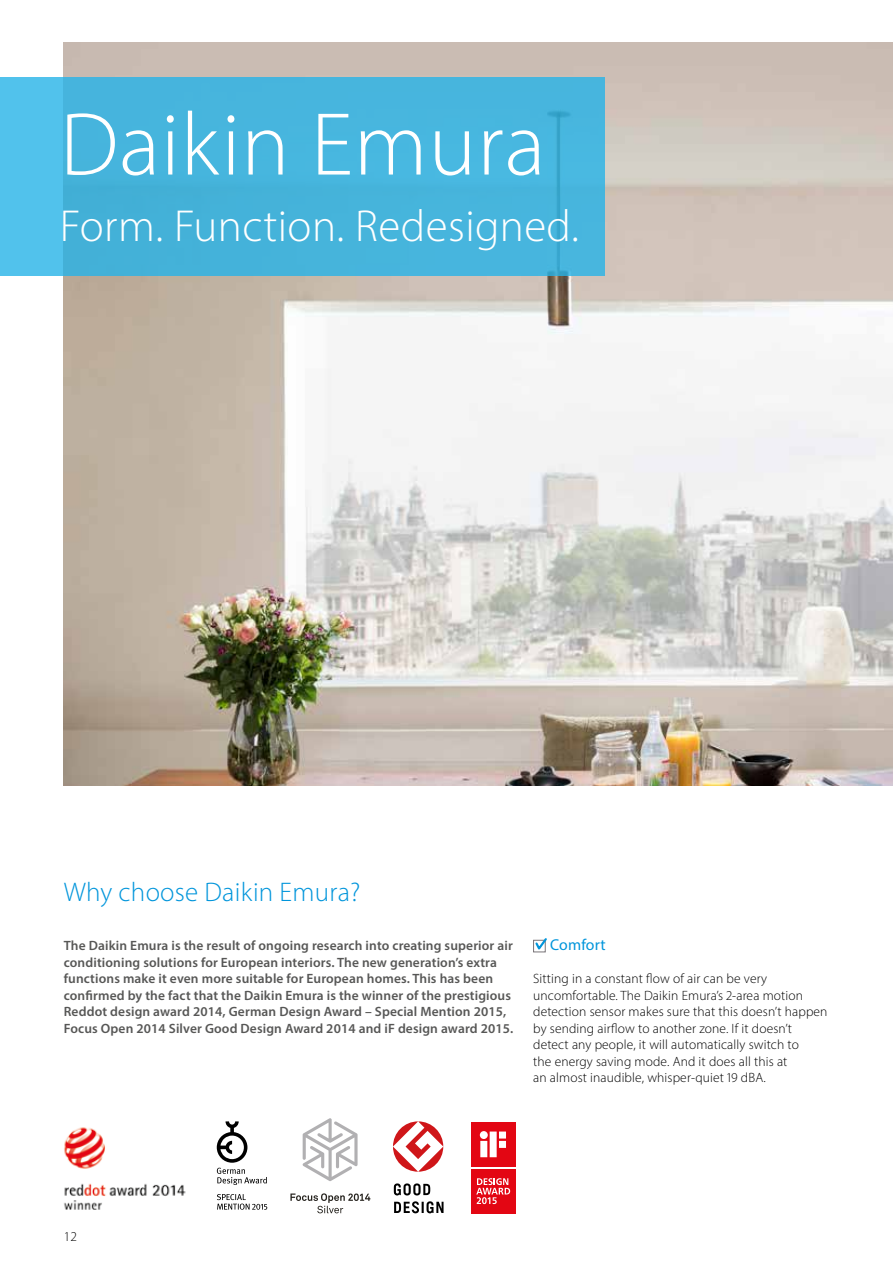
<style>
.page{position:relative;width:893px;height:1263px;background:#fff}
.page>*{position:absolute;margin:0;border:0;box-sizing:border-box;transform-origin:0 0}
.t1{font:300 90px "Myriad Pro";letter-spacing:.01em;color:#fff}
.t2{font:300 45px "Myriad Pro";letter-spacing:.01em;color:#fff}
.t3{font:300 27px "Myriad Pro";letter-spacing:.01em;color:#0095db}
.t4{font:15.75px "Myriad Pro";letter-spacing:.01em;color:#0095db}
.t5{font:600 13.5px/16.5px "Myriad Pro";letter-spacing:.01em;color:#575756}
.t6{font:300 13.5px/16.5px "Myriad Pro";letter-spacing:.01em;color:#000}
</style>
<div class="page">
<img style="left:64px;top:43px;width:829px;height:742px">
<img style="left:64px;top:1127px;width:122px;height:82px">
<svg style="left:290px;top:1193px;width:80px;height:20px"></svg>
<svg style="left:303px;top:1118px;width:55px;height:63px"></svg>
<svg style="left:217px;top:1194px;width:50px;height:16px"></svg>
<svg style="left:217px;top:1121px;width:50px;height:64px"></svg>
<svg style="left:394px;top:1183px;width:36px;height:12px"></svg>
<svg style="left:394px;top:1201px;width:50px;height:12px"></svg>
<svg style="left:393px;top:1121px;width:50px;height:51px"></svg>
<svg style="left:469px;top:1120px;width:49px;height:96px"></svg>
<div style="left:471px;top:1122px;width:44px;height:44px;background:#e30613"></div>
<svg style="left:480px;top:1131px;width:26px;height:26px"></svg>
<div style="left:471px;top:1169px;width:44px;height:44px;background:#e30613"></div>
<svg style="left:476px;top:1178px;width:34px;height:26px"></svg>
<div style="left:0;top:77px;width:604px;height:198px;background:linear-gradient(to right,#49b8e0,#46b4dc)"></div>
<div style="left:533px;top:940px;width:13px;height:12px;border:1px solid #797478"></div>
<svg style="left:534px;top:938px;width:13px;height:15px"></svg>
<h1 class="t1" style="left:60px;top:90px;width:487px">Daikin Emura</h1>
<h2 class="t2" style="left:60px;top:198px;width:520px">Form. Function. Redesigned.</h2>
<h3 class="t3" style="left:64px;top:875px;width:298px">Why choose Daikin Emura?</h3>
<p class="t5" style="left:64px;top:937px;width:451px">The Daikin Emura is the result of ongoing research into creating superior air conditioning solutions for European interiors. The new generation’s extra functions make it even more suitable for European homes. This has been confirmed by the fact that the Daikin Emura is the winner of the prestigious Reddot design award 2014, German Design Award – Special Mention 2015, Focus Open 2014 Silver Good Design Award 2014 and iF design award 2015.</p>
<p class="t4" style="left:550px;top:935px;width:57px">Comfort</p>
<p class="t6" style="left:533px;top:970px;width:296px">Sitting in a constant flow of air can be very uncomfortable. The Daikin Emura’s 2-area motion detection sensor makes sure that this doesn’t happen by sending airflow to another zone. If it doesn’t detect any people, it will automatically switch to<br>the energy saving mode. And it does all this at<br>an almost inaudible, whisper-quiet 19 dBA.</p>
<p class="t6" style="left:64px;top:1228px;width:15px">12</p>
</div>
